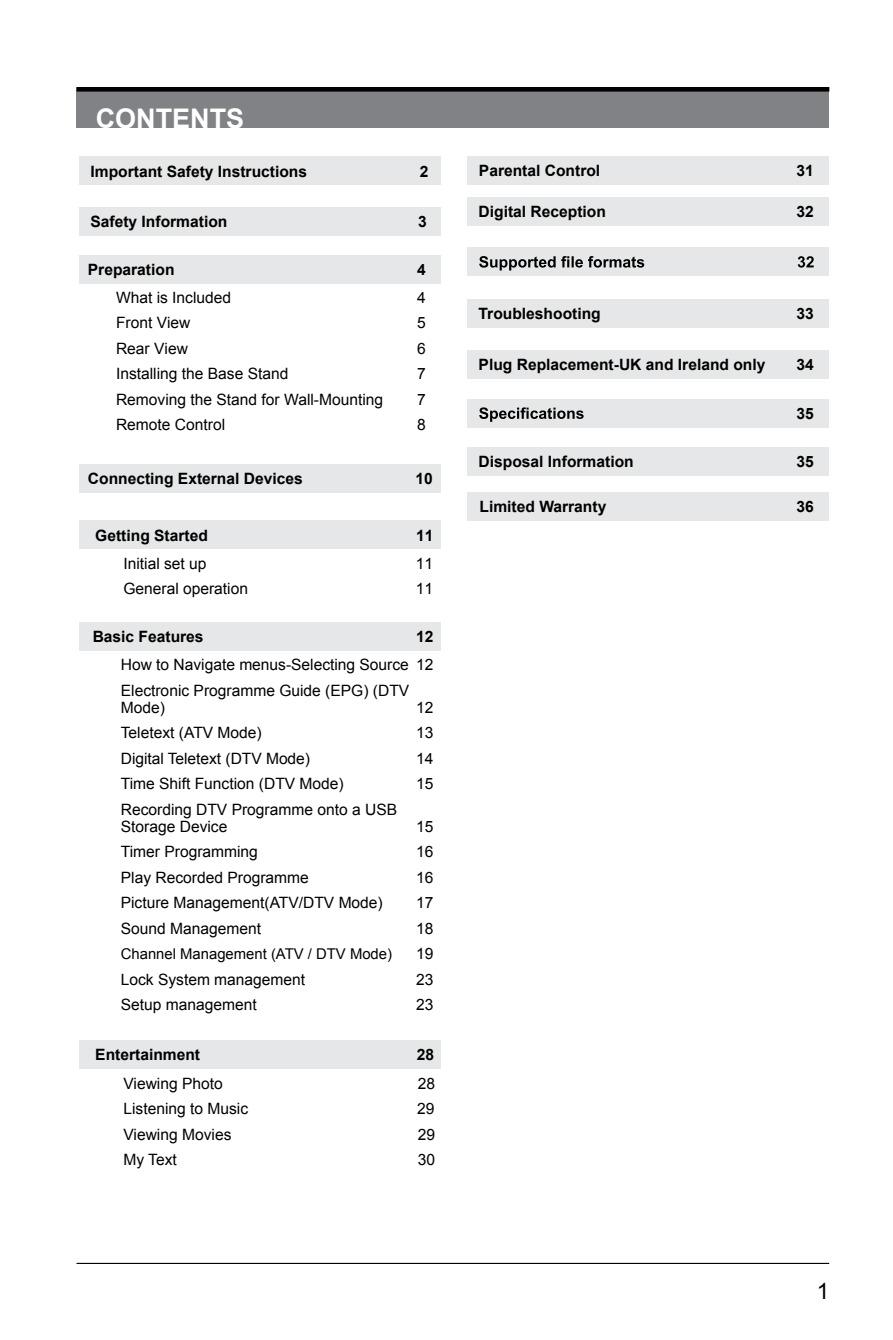
<style>
.page{position:relative;width:893px;height:1340px;background:#fff}
.page>*{position:absolute;margin:0;border:0;box-sizing:border-box;transform-origin:0 0}
.t1{font:700 27px "Arial";color:#fff}
.t2{font:22.5px "Arial";color:#000}
.t3{font:15.53px/25.4px "Arial";color:#000}
.t4{font:700 15.53px "Arial";color:#000}
.t5{font:14.85px "Arial";color:#000}
</style>
<div class="page">
<hr style="left:77px;top:1262px;width:752px;height:1px;background:#000">
<div style="left:77px;top:89px;width:752px;height:39px;background:#808285"></div>
<div style="left:77px;top:87px;width:752px;height:5px;background:#000"></div>
<div style="left:79px;top:521px;width:362px;height:28px;background:#e6e7e8"></div>
<div style="left:79px;top:622px;width:362px;height:28px;background:#e6e7e8"></div>
<div style="left:79px;top:1040px;width:362px;height:28px;background:#e6e7e8"></div>
<div style="left:79px;top:157px;width:362px;height:28px;background:#e6e7e8"></div>
<div style="left:79px;top:255px;width:362px;height:28px;background:#e6e7e8"></div>
<div style="left:79px;top:207px;width:362px;height:28px;background:#e6e7e8"></div>
<div style="left:79px;top:464px;width:362px;height:28px;background:#e6e7e8"></div>
<div style="left:467px;top:156px;width:361px;height:28px;background:#e6e7e8"></div>
<div style="left:467px;top:299px;width:361px;height:28px;background:#e6e7e8"></div>
<div style="left:467px;top:399px;width:361px;height:28px;background:#e6e7e8"></div>
<svg style="left:479px;top:407px;width:105px;height:15px"></svg>
<div style="left:467px;top:448px;width:361px;height:28px;background:#e6e7e8"></div>
<div style="left:467px;top:492px;width:361px;height:29px;background:#e6e7e8"></div>
<div style="left:467px;top:350px;width:361px;height:28px;background:#e6e7e8"></div>
<div style="left:467px;top:198px;width:361px;height:28px;background:#e6e7e8"></div>
<div style="left:467px;top:248px;width:361px;height:28px;background:#e6e7e8"></div>
<svg style="left:479px;top:256px;width:165px;height:14px"></svg>
<svg style="left:798px;top:256px;width:16px;height:12px"></svg>
<h1 class="t1" style="left:96px;top:101px;width:150px">CONTENTS</h1>
<p class="t4" style="left:91px;top:161px;width:218px">Important Safety Instructions</p>
<p class="t4" style="left:420px;top:161px;width:10px">2</p>
<p class="t4" style="left:91px;top:211px;width:138px">Safety Information</p>
<p class="t4" style="left:418px;top:211px;width:10px">3</p>
<p class="t4" style="left:88px;top:259px;width:88px">Preparation</p>
<p class="t4" style="left:417px;top:259px;width:10px">4</p>
<p class="t3" style="left:116px;top:285px;width:117px">What is Included</p>
<p class="t3" style="left:417px;top:285px;width:10px">4</p>
<p class="t3" style="left:116px;top:310px;width:76px">Front View</p>
<p class="t3" style="left:417px;top:310px;width:10px">5</p>
<p class="t3" style="left:116px;top:336px;width:73px">Rear View</p>
<p class="t3" style="left:417px;top:336px;width:10px">6</p>
<p class="t3" style="left:116px;top:361px;width:174px">Installing the Base Stand</p>
<p class="t3" style="left:417px;top:361px;width:10px">7</p>
<p class="t3" style="left:116px;top:387px;width:269px">Removing the Stand for Wall-Mounting</p>
<p class="t3" style="left:417px;top:387px;width:10px">7</p>
<p class="t3" style="left:116px;top:412px;width:111px">Remote Control</p>
<p class="t3" style="left:417px;top:412px;width:10px">8</p>
<p class="t4" style="left:88px;top:468px;width:216px">Connecting External Devices</p>
<p class="t4" style="left:415px;top:468px;width:19px">10</p>
<p class="t4" style="left:95px;top:525px;width:114px">Getting Started</p>
<p class="t4" style="left:416px;top:525px;width:19px">11</p>
<p class="t3" style="left:123px;top:550px;width:85px">Initial set up</p>
<p class="t3" style="left:416px;top:550px;width:19px">11</p>
<p class="t3" style="left:123px;top:576px;width:126px">General operation</p>
<p class="t3" style="left:416px;top:576px;width:19px">11</p>
<p class="t4" style="left:93px;top:626px;width:112px">Basic Features</p>
<p class="t4" style="left:416px;top:626px;width:19px">12</p>
<p class="t3" style="left:121px;top:652px;width:314px">How to Navigate menus-Selecting Source 12<br>Electronic Programme Guide (EPG) (DTV</p>
<p class="t3" style="left:121px;top:694px;width:46px">Mode)</p>
<p class="t3" style="left:416px;top:694px;width:19px">12</p>
<p class="t3" style="left:121px;top:720px;width:142px">Teletext (ATV Mode)</p>
<p class="t3" style="left:416px;top:720px;width:19px">13</p>
<p class="t3" style="left:121px;top:745px;width:191px">Digital Teletext (DTV Mode)</p>
<p class="t3" style="left:416px;top:745px;width:19px">14</p>
<p class="t3" style="left:121px;top:771px;width:224px">Time Shift Function (DTV Mode)</p>
<p class="t3" style="left:416px;top:771px;width:19px">15</p>
<p class="t3" style="left:121px;top:800px;width:278px;line-height:17.1px">Recording DTV Programme onto a USB<br>Storage Device</p>
<p class="t3" style="left:416px;top:813px;width:19px">15</p>
<p class="t3" style="left:121px;top:839px;width:139px">Timer Programming</p>
<p class="t3" style="left:416px;top:839px;width:19px">16</p>
<p class="t3" style="left:121px;top:864px;width:190px">Play Recorded Programme</p>
<p class="t3" style="left:416px;top:864px;width:19px">16</p>
<p class="t3" style="left:121px;top:890px;width:263px">Picture Management(ATV/DTV Mode)</p>
<p class="t3" style="left:416px;top:890px;width:19px">17</p>
<p class="t3" style="left:121px;top:915px;width:142px">Sound Management</p>
<p class="t3" style="left:416px;top:915px;width:19px">18</p>
<p class="t5" style="left:121px;top:944px;width:273px">Channel Management (ATV / DTV Mode)</p>
<p class="t3" style="left:416px;top:941px;width:19px">19</p>
<p class="t3" style="left:121px;top:966px;width:186px">Lock System management</p>
<p class="t3" style="left:416px;top:966px;width:19px">23</p>
<p class="t3" style="left:121px;top:992px;width:138px">Setup management</p>
<p class="t3" style="left:416px;top:992px;width:19px">23</p>
<p class="t4" style="left:95px;top:1044px;width:106px">Entertainment</p>
<p class="t4" style="left:417px;top:1044px;width:19px">28</p>
<p class="t3" style="left:123px;top:1070px;width:101px">Viewing Photo</p>
<p class="t3" style="left:418px;top:1070px;width:19px">28</p>
<p class="t3" style="left:123px;top:1096px;width:126px">Listening to Music</p>
<p class="t3" style="left:417px;top:1096px;width:19px">29</p>
<p class="t3" style="left:123px;top:1121px;width:110px">Viewing Movies</p>
<p class="t3" style="left:418px;top:1121px;width:19px">29</p>
<p class="t3" style="left:123px;top:1147px;width:55px">My Text</p>
<p class="t3" style="left:418px;top:1147px;width:19px">30</p>
<p class="t4" style="left:479px;top:160px;width:123px">Parental Control</p>
<p class="t4" style="left:796px;top:160px;width:19px">31</p>
<p class="t4" style="left:479px;top:201px;width:129px">Digital Reception</p>
<p class="t4" style="left:796px;top:201px;width:19px">32</p>
<p class="t4" style="left:479px;top:303px;width:124px">Troubleshooting</p>
<p class="t4" style="left:796px;top:303px;width:19px">33</p>
<p class="t4" style="left:479px;top:354px;width:288px">Plug Replacement-UK and Ireland only</p>
<p class="t4" style="left:796px;top:354px;width:19px">34</p>
<p class="t4" style="left:796px;top:403px;width:19px">35</p>
<p class="t4" style="left:479px;top:452px;width:157px">Disposal Information</p>
<p class="t4" style="left:796px;top:452px;width:19px">35</p>
<p class="t4" style="left:480px;top:496px;width:128px">Limited Warranty</p>
<p class="t4" style="left:796px;top:496px;width:19px">36</p>
<h2 class="t2" style="left:817px;top:1275px;width:14px">1</h2>
</div>
